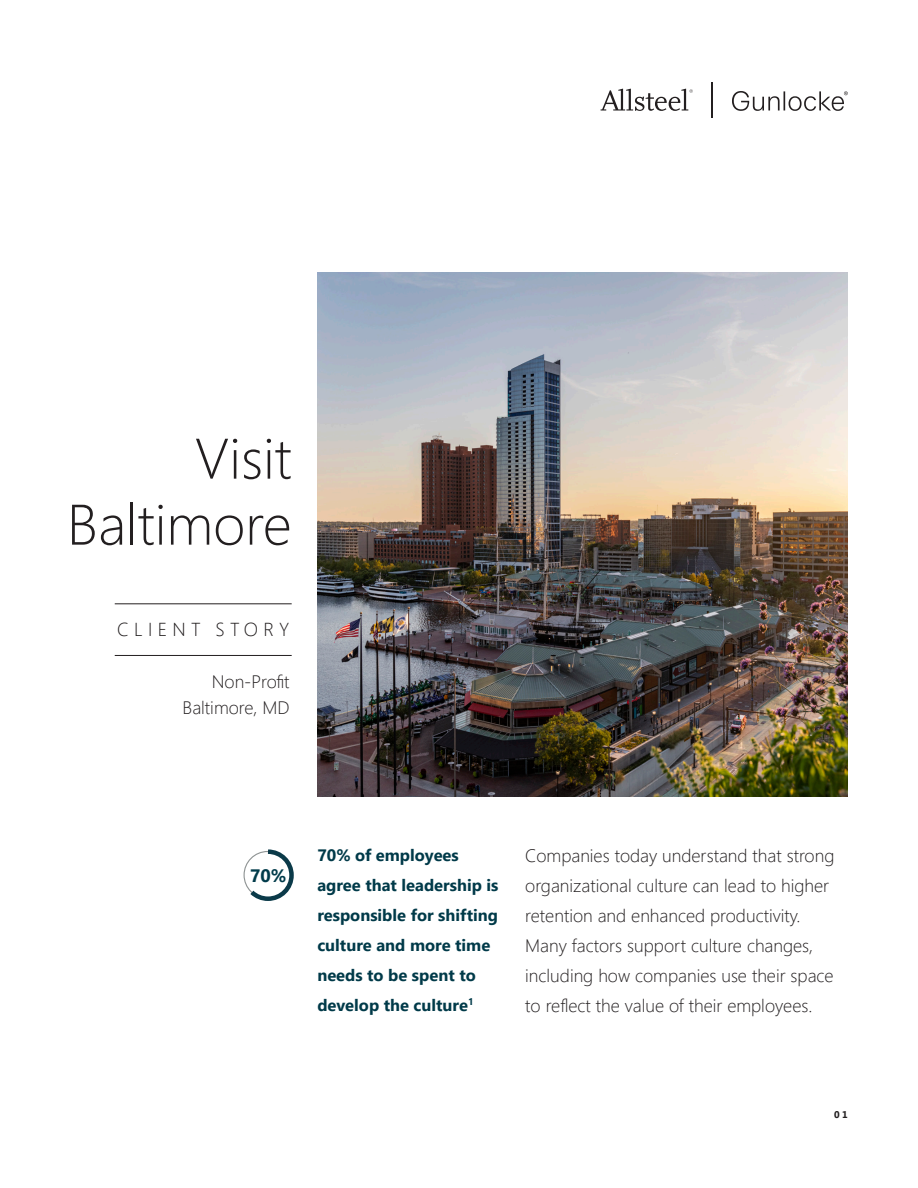
<style>
.page{position:relative;width:918px;height:1188px;background:#fff}
.page>*{position:absolute;margin:0;border:0;box-sizing:border-box;transform-origin:0 0}
.t1{font:300 57px/66px "Segoe UI";color:#231f20;text-align:right}
.t2{font:300 18.75px "Segoe UI";letter-spacing:.285em;color:#231f20}
.t3{font:300 18px/30px "Segoe UI";color:#231f20}
.t4{font:700 18px "Segoe UI";color:#003b4a}
.t5{font:700 16.5px/30px "Segoe UI";color:#003a49}
.t6{font:700 9.75px "Segoe UI";color:#231f20}
</style>
<div class="page">
<img style="left:317px;top:273px;width:531px;height:523px">
<hr style="left:115px;top:603px;width:177px;height:1px;background:#231f20">
<hr style="left:115px;top:655px;width:177px;height:1px;background:#231f20">
<svg style="left:732px;top:91px;width:116px;height:20px"></svg>
<svg style="left:601px;top:89px;width:92px;height:22px"></svg>
<hr style="left:711px;top:82px;width:1px;height:36px;background:#231f20">
<svg style="left:246px;top:849px;width:48px;height:52px"></svg>
<p class="t1" style="left:67px;top:420px;width:226px">Visit<br>Baltimore</p>
<p class="t2" style="left:117px;top:612px;width:174px">CLIENT STORY</p>
<p class="t3" style="left:212px;top:665px;width:79px">Non-Profit</p>
<p class="t3" style="left:183px;top:691px;width:109px">Baltimore, MD</p>
<p class="t4" style="left:250px;top:858px;width:38px">70%</p>
<p class="t5" style="left:317px;top:839px;width:183px">70% of employees agree that leadership is responsible for shifting culture and more time needs to be spent to develop the culture<sup>1</sup></p>
<p class="t3" style="left:525px;top:839px;width:311px">Companies today understand that strong organizational culture can lead to higher retention and enhanced productivity.<br>Many factors support culture changes, including how companies use their space to reflect the value of their employees.</p>
<p class="t6" style="left:834px;top:1105px;width:15px">0 1</p>
</div>
